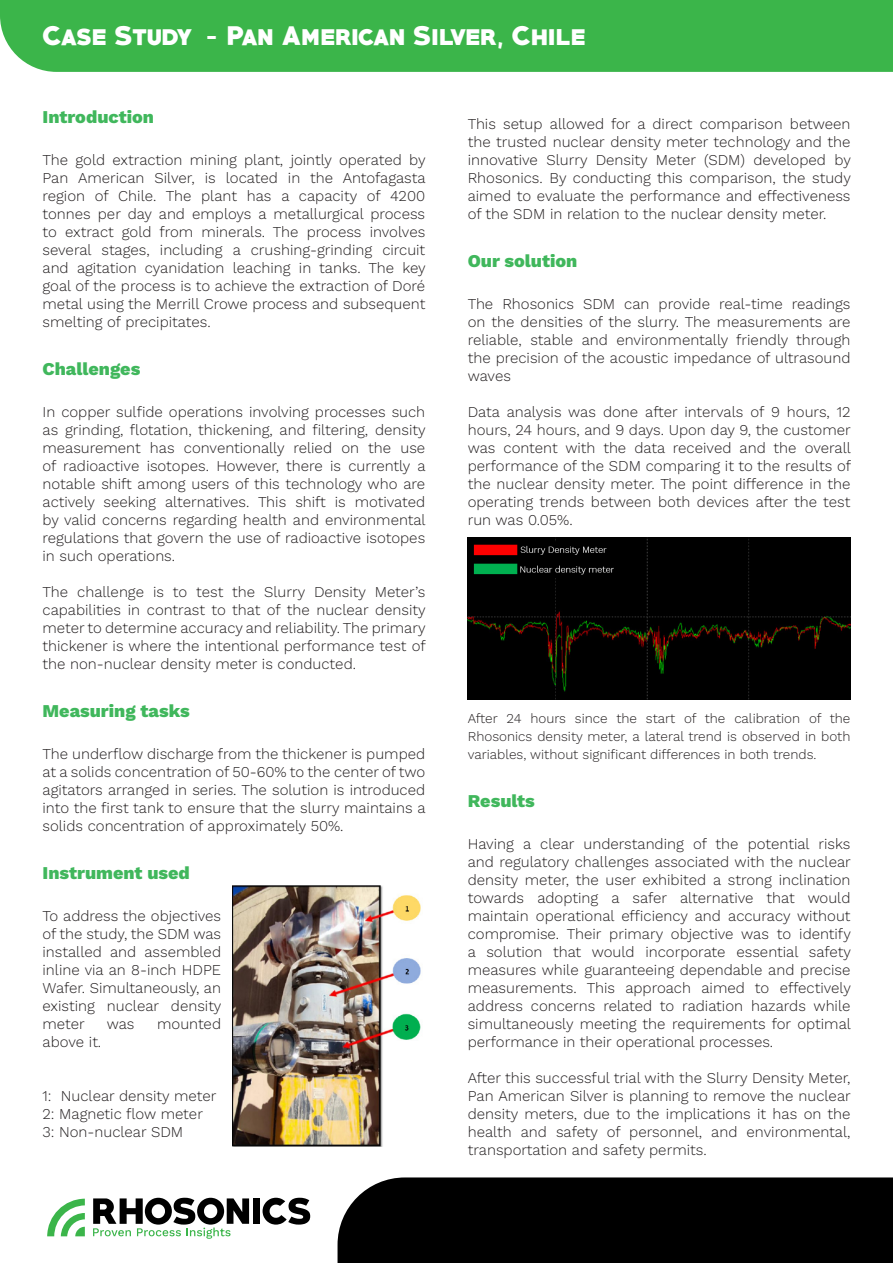
<style>
.page{position:relative;width:893px;height:1263px;background:#fff}
.page>*{position:absolute;margin:0;border:0;box-sizing:border-box;transform-origin:0 0}
.Header_wit_op_groen{font:24px "PRIMETIME";color:#fff}
.Titel_groen{font:18px "Work Sans";color:#40b75c}
.Broodtekst{font:18px "Work Sans";color:#40b75c}
.Broodtekst-2{font:15px/18px "Work Sans";color:#231f20;text-align:justify}
.Broodtekst-3{font:13.5px/18px "Work Sans";color:#231f20;text-align:justify}
</style>
<div class="page">
<div style="left:0;top:0;width:892px;height:72px;background:#3bb54a"></div>
<div style="left:338px;top:1177px;width:554px;height:86px;background:#000"></div>
<div style="left:253px;top:1198px;width:7px;height:26px;background:#000"></div>
<svg style="left:263px;top:1198px;width:47px;height:26px"></svg>
<svg style="left:47px;top:1199px;width:38px;height:37px"></svg>
<svg style="left:93px;top:1198px;width:156px;height:41px"></svg>
<hr style="left:892px;top:0;width:1px;height:1263px;background:#3bb54a">
<img style="left:468px;top:537px;width:382px;height:162px">
<img style="left:232px;top:885px;width:189px;height:261px">
<img style="left:472px;top:542px;width:145px;height:36px">
<p class="Header_wit_op_groen" style="left:43px;top:21px;width:544px">Case Study - Pan American Silver, Chile</p>
<p class="Titel_groen" style="left:43px;top:103px;width:113px">Introduction</p>
<p class="Broodtekst-2" style="left:43px;top:151px;width:385px">The gold extraction mining plant, jointly operated by Pan American Silver, is located in the Antofagasta region of Chile. The plant has a capacity of 4200 tonnes per day and employs a metallurgical process to extract gold from minerals. The process involves several stages, including a crushing-grinding circuit and agitation cyanidation leaching in tanks. The key goal of the process is to achieve the extraction of Doré metal using the Merrill Crowe process and subsequent smelting of precipitates.</p>
<p class="Broodtekst" style="left:43px;top:355px;width:99px">Challenges</p>
<p class="Broodtekst-2" style="left:43px;top:403px;width:385px">In copper sulfide operations involving processes such as grinding, flotation, thickening, and filtering, density measurement has conventionally relied on the use of radioactive isotopes. However, there is currently a notable shift among users of this technology who are actively seeking alternatives. This shift is motivated by valid concerns regarding health and environmental regulations that govern the use of radioactive isotopes in such operations.</p>
<p class="Broodtekst-2" style="left:43px;top:583px;width:385px">The challenge is to test the Slurry Density Meter’s capabilities in contrast to that of the nuclear density meter to determine accuracy and reliability. The primary thickener is where the intentional performance test of the non-nuclear density meter is conducted.</p>
<p class="Broodtekst" style="left:43px;top:697px;width:149px">Measuring tasks</p>
<p class="Broodtekst-2" style="left:43px;top:745px;width:385px">The underflow discharge from the thickener is pumped at a solids concentration of 50-60% to the center of two agitators arranged in series. The solution is introduced into the first tank to ensure that the slurry maintains a solids concentration of approximately 50%.</p>
<p class="Titel_groen" style="left:43px;top:859px;width:149px">Instrument used</p>
<p class="Broodtekst-2" style="left:43px;top:907px;width:180px">To address the objectives of the study, the SDM was installed and assembled inline via an 8-inch HDPE Wafer. Simultaneously, an existing nuclear density meter</p>
<p class="Broodtekst-2" style="left:107px;top:1015px;width:29px">was</p>
<p class="Broodtekst-2" style="left:157px;top:1015px;width:65px">mounted</p>
<p class="Broodtekst-2" style="left:43px;top:1033px;width:60px">above it.</p>
<p class="Broodtekst-2" style="left:43px;top:1087px;width:175px">1: Nuclear density meter</p>
<p class="Broodtekst-2" style="left:43px;top:1105px;width:162px">2: Magnetic flow meter</p>
<p class="Broodtekst-2" style="left:43px;top:1123px;width:142px">3: Non-nuclear SDM</p>
<p class="Broodtekst-2" style="left:468px;top:115px;width:385px">This setup allowed for a direct comparison between the trusted nuclear density meter technology and the innovative Slurry Density Meter (SDM) developed by Rhosonics. By conducting this comparison, the study aimed to evaluate the performance and effectiveness of the SDM in relation to the nuclear density meter.</p>
<p class="Titel_groen" style="left:468px;top:247px;width:111px">Our solution</p>
<p class="Broodtekst-2" style="left:468px;top:295px;width:384px">The Rhosonics SDM can provide real-time readings on the densities of the slurry. The measurements are reliable, stable and environmentally friendly through the precision of the acoustic impedance of ultrasound waves</p>
<p class="Broodtekst-2" style="left:468px;top:403px;width:385px">Data analysis was done after intervals of 9 hours, 12 hours, 24 hours, and 9 days. Upon day 9, the customer was content with the data received and the overall performance of the SDM comparing it to the results of the nuclear density meter. The point difference in the operating trends between both devices after the test run was 0.05%.</p>
<p class="Broodtekst-3" style="left:468px;top:709px;width:384px">After 24 hours since the start of the calibration of the Rhosonics density meter, a lateral trend is observed in both variables, without significant differences in both trends.</p>
<p class="Broodtekst" style="left:468px;top:787px;width:69px">Results</p>
<p class="Broodtekst-2" style="left:468px;top:835px;width:385px">Having a clear understanding of the potential risks and regulatory challenges associated with the nuclear density meter, the user exhibited a strong inclination towards adopting a safer alternative that would maintain operational efficiency and accuracy without compromise. Their primary objective was to identify a solution that would incorporate essential safety measures while guaranteeing dependable and precise measurements. This approach aimed to effectively address concerns related to radiation hazards while simultaneously meeting the requirements for optimal performance in their operational processes.</p>
<p class="Broodtekst-2" style="left:468px;top:1069px;width:385px">After this successful trial with the Slurry Density Meter, Pan American Silver is planning to remove the nuclear density meters, due to the implications it has on the health and safety of personnel, and environmental, transportation and safety permits.</p>
</div>
